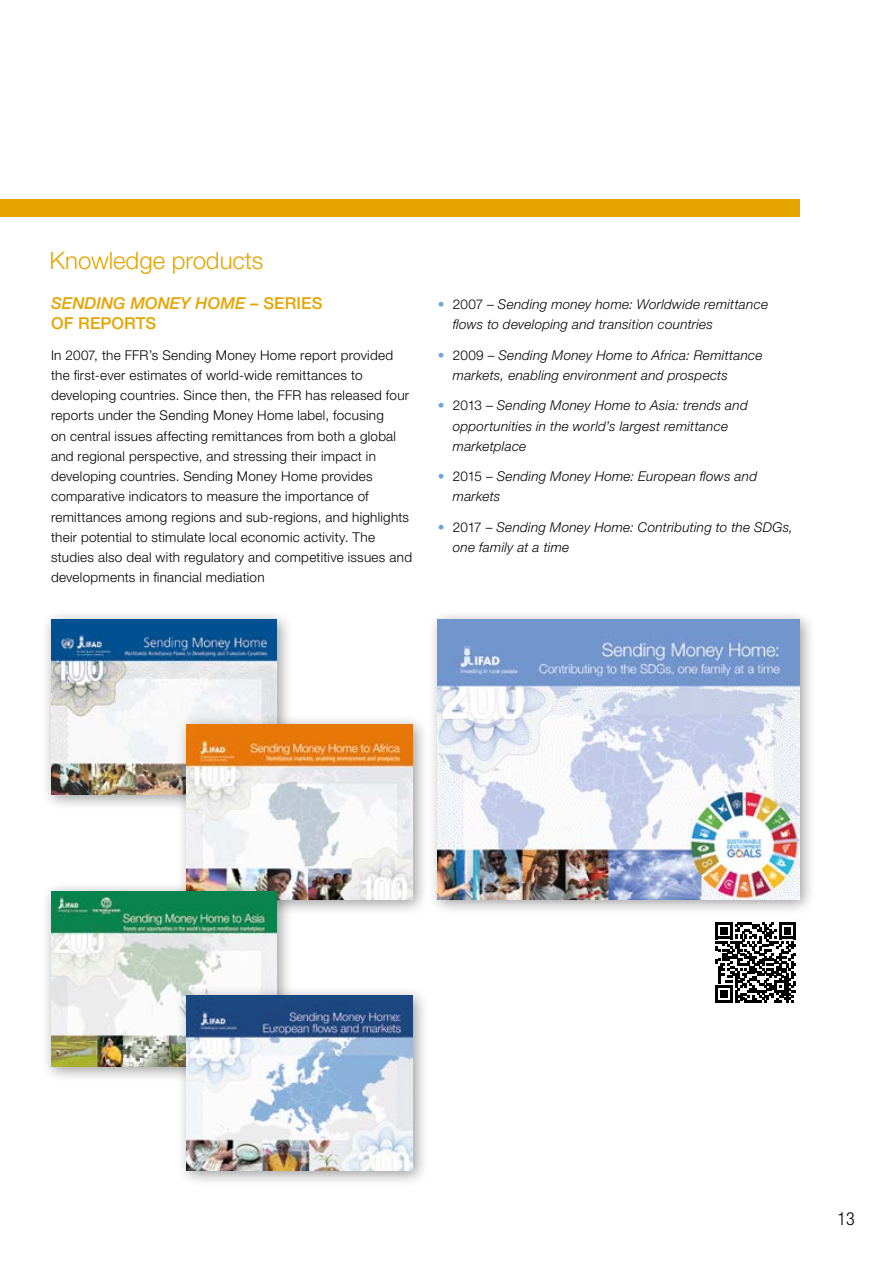
<style>
.page{position:relative;width:893px;height:1263px;background:#fff}
.page>*{position:absolute;margin:0;border:0;box-sizing:border-box;transform-origin:0 0}
.t1{font:300 24px "Helvetica Neue LT Std";letter-spacing:-.005em;color:#e6a400}
.t2{font:300 condensed 18px "Helvetica Neue LT Std";color:#000}
.t3{font:italic 500 16.5px/20.2px "Helvetica Neue LT Std";letter-spacing:.005em;color:#e6a400}
.t4{font:300 13.5px/20.2px "Helvetica Neue LT Std";letter-spacing:.02em;color:#000}
.t5{font:italic 300 13.5px/20.2px "Helvetica Neue LT Std";letter-spacing:.02em;color:#000}
.s1{font-style:normal}
.s2{font-style:normal;color:#6ca5da}
</style>
<div class="page">
<div style="left:0;top:200px;width:799px;height:17px;background:#e6a400"></div>
<div style="left:427px;top:609px;width:389px;height:307px;background:#000;opacity:.4"></div>
<img style="left:438px;top:619px;width:361px;height:280px">
<svg style="left:715px;top:922px;width:81px;height:81px"></svg>
<div style="left:40px;top:609px;width:253px;height:202px;background:#000;opacity:.4"></div>
<img style="left:51px;top:619px;width:226px;height:175px">
<div style="left:176px;top:714px;width:253px;height:202px;background:#000;opacity:.4"></div>
<img style="left:187px;top:724px;width:225px;height:175px">
<div style="left:40px;top:881px;width:253px;height:203px;background:#000;opacity:.4"></div>
<img style="left:51px;top:892px;width:226px;height:175px">
<div style="left:176px;top:985px;width:253px;height:202px;background:#000;opacity:.4"></div>
<img style="left:187px;top:995px;width:225px;height:175px">
<h1 class="t1" style="left:49px;top:245px;width:215px">Knowledge products</h1>
<p class="t3" style="left:51px;top:293px;width:273px">SENDING MONEY HOME – <span class="s1">SERIES<br>OF REPORTS</span></p>
<p class="t4" style="left:51px;top:344px;width:363px">In 2007, the FFR’s Sending Money Home report provided the first-ever estimates of world-wide remittances to developing countries. Since then, the FFR has released four reports under the Sending Money Home label, focusing<br>on central issues affecting remittances from both a global and regional perspective, and stressing their impact in developing countries. Sending Money Home provides comparative indicators to measure the importance of remittances among regions and sub-regions, and highlights their potential to stimulate local economic activity. The studies also deal with regulatory and competitive issues and developments in financial mediation</p>
<p class="t5" style="left:453px;top:294px;width:317px;text-indent:-15px"><span class="s2">•</span> <span class="s1">2007 –</span> Sending money home: Worldwide remittance flows to developing and transition countries</p>
<p class="t5" style="left:453px;top:345px;width:311px;text-indent:-15px"><span class="s2">•</span> <span class="s1">2009 –</span> Sending Money Home to Africa: Remittance markets, enabling environment and prospects</p>
<p class="t5" style="left:453px;top:395px;width:296px;text-indent:-15px"><span class="s2">•</span> <span class="s1">2013 –</span> Sending Money Home to Asia: trends and opportunities in the world’s largest remittance marketplace</p>
<p class="t5" style="left:453px;top:466px;width:306px;text-indent:-15px"><span class="s2">•</span> <span class="s1">2015 –</span> Sending Money Home: European flows and markets</p>
<p class="t5" style="left:453px;top:517px;width:342px;text-indent:-15px"><span class="s2">•</span> <span class="s1">2017 –</span> Sending Money Home: Contributing to the SDGs, one family at a time</p>
<h2 class="t2" style="left:837px;top:1208px;width:19px">13</h2>
</div>
